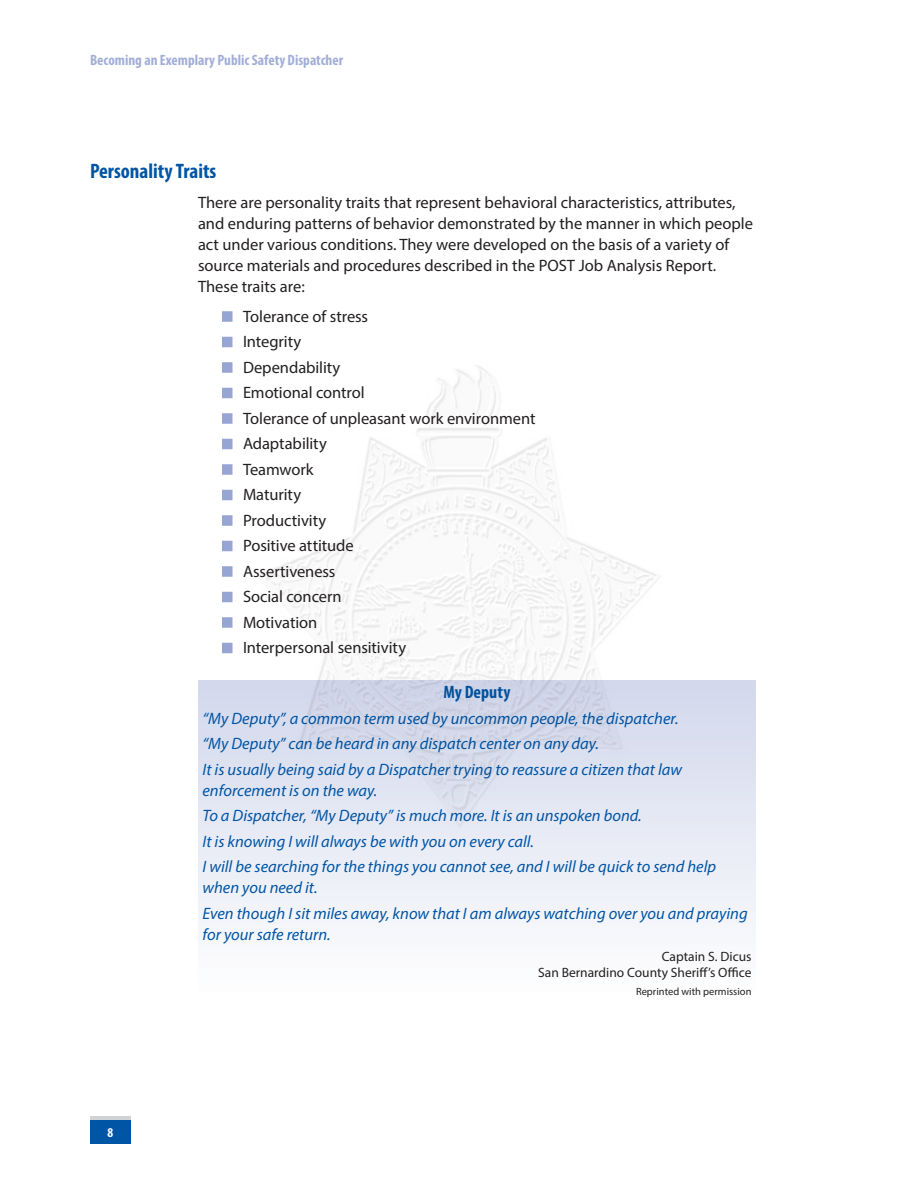
<style>
.page{position:relative;width:918px;height:1188px;background:#fff}
.page>*{position:absolute;margin:0;border:0;box-sizing:border-box;transform-origin:0 0}
.t1{font:700 condensed 21px "Myriad Pro";color:#0155a5}
.t2{font:700 condensed 18px "Myriad Pro";color:#0155a5}
.t3{font:16.5px/25.5px "Myriad Pro";color:#231f20}
.t4{font:italic 16.5px/25.5px "Myriad Pro";color:#0155a5}
.t5{font:700 condensed 15px "Myriad Pro";color:#a2aed7}
.t6{font:13.5px/16.2px "Myriad Pro";color:#231f20;text-align:right}
.t7{font:700 condensed 13.5px "Myriad Pro";color:#fff}
.t8{font:10.5px "Myriad Pro";color:#231f20}
</style>
<div class="page">
<div style="left:90px;top:1116px;width:40px;height:18px;background:#d1d2d4"></div>
<div style="left:90px;top:1120px;width:40px;height:24px;background:#0155a5"></div>
<img style="left:260px;top:365px;width:400px;height:315px">
<div style="left:222px;top:311px;width:10px;height:11px;background:#96a5d3"></div>
<div style="left:222px;top:337px;width:10px;height:10px;background:#96a5d3"></div>
<div style="left:222px;top:362px;width:10px;height:11px;background:#96a5d3"></div>
<div style="left:222px;top:388px;width:10px;height:10px;background:#96a5d3"></div>
<div style="left:222px;top:413px;width:10px;height:11px;background:#96a5d3"></div>
<div style="left:222px;top:439px;width:10px;height:10px;background:#96a5d3"></div>
<div style="left:222px;top:464px;width:10px;height:11px;background:#96a5d3"></div>
<div style="left:222px;top:490px;width:10px;height:10px;background:#96a5d3"></div>
<div style="left:222px;top:515px;width:10px;height:11px;background:#96a5d3"></div>
<div style="left:222px;top:541px;width:10px;height:10px;background:#96a5d3"></div>
<div style="left:222px;top:566px;width:10px;height:11px;background:#96a5d3"></div>
<div style="left:222px;top:592px;width:10px;height:10px;background:#96a5d3"></div>
<div style="left:222px;top:617px;width:10px;height:11px;background:#96a5d3"></div>
<div style="left:222px;top:643px;width:10px;height:10px;background:#96a5d3"></div>
<div style="left:198px;top:680px;width:558px;height:319px;background:linear-gradient(to bottom,#ced4e8,#fff)"></div>
<p class="t5" style="left:90px;top:51px;width:255px">Becoming an Exemplary Public Safety Dispatcher</p>
<p class="t1" style="left:90px;top:158px;width:128px">Personality Traits</p>
<p class="t3" style="left:198px;top:191px;width:556px;line-height:21px">There are personality traits that represent behavioral characteristics, attributes, and enduring patterns of behavior demonstrated by the manner in which people act under various conditions. They were developed on the basis of a variety of source materials and procedures described in the POST Job Analysis Report.<br>These traits are:</p>
<p class="t3" style="left:243px;top:303px;width:294px">Tolerance of stress<br>Integrity<br>Dependability<br>Emotional control<br>Tolerance of unpleasant work environment<br>Adaptability<br>Teamwork<br>Maturity<br>Productivity<br>Positive attitude<br>Assertiveness<br>Social concern<br>Motivation<br>Interpersonal sensitivity</p>
<p class="t2" style="left:444px;top:681px;width:68px">My Deputy</p>
<p class="t4" style="left:202px;top:705px;width:481px">“My Deputy”, a common term used by uncommon people, the dispatcher. “My Deputy” can be heard in any dispatch center on any day.<br>It is usually being said by a Dispatcher trying to reassure a citizen that law</p>
<p class="t4" style="left:202px;top:777px;width:515px">enforcement is on the way.<br>To a Dispatcher, “My Deputy” is much more. It is an unspoken bond.<br>It is knowing I will always be with you on every call.<br>I will be searching for the things you cannot see, and I will be quick to send help</p>
<p class="t4" style="left:202px;top:875px;width:547px">when you need it.<br>Even though I sit miles away, know that I am always watching over you and praying</p>
<p class="t4" style="left:202px;top:921px;width:130px">for your safe return.</p>
<p class="t6" style="left:538px;top:948px;width:215px">Captain S. Dicus<br>San Bernardino County Sheriff’s Office</p>
<p class="t8" style="left:636px;top:985px;width:117px">Reprinted with permission</p>
<p class="t7" style="left:107px;top:1124px;width:7px">8</p>
</div>
